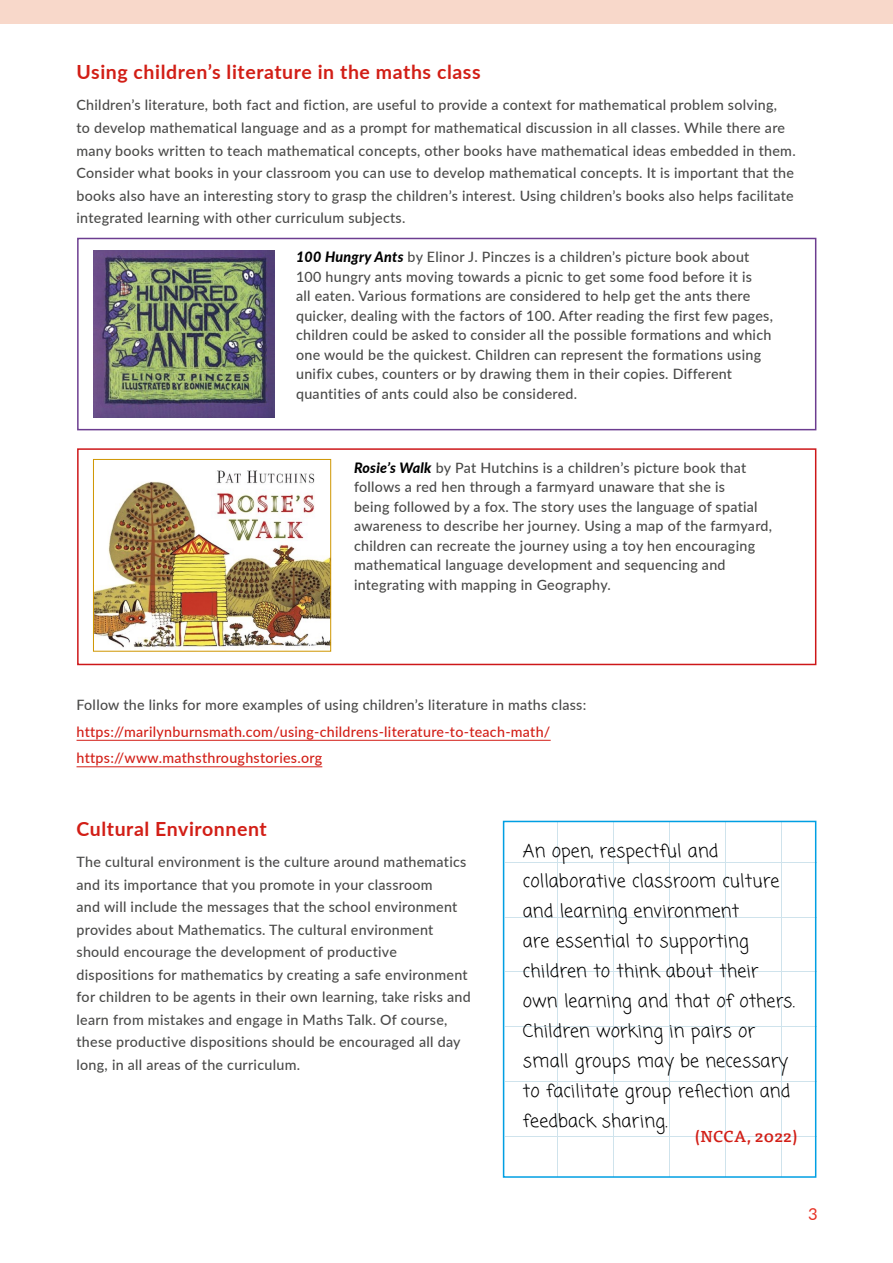
<style>
.page{position:relative;width:893px;height:1263px;background:#fff}
.page>*{position:absolute;margin:0;border:0;box-sizing:border-box;transform-origin:0 0}
.t1{font:700 19.5px "Lato";letter-spacing:.03em;color:#d21e16}
.t2{font:18px/30px "Coming Soon";letter-spacing:.01em;color:#000}
.t3{font:16.5px "Lato";color:#e63023}
.t4{font:500 15.75px "Tisa Pro";letter-spacing:.02em;color:#d21e16}
.t5{font:500 14.25px/22.5px "Lato";letter-spacing:.02em;color:#4a4a49}
.t6{font:500 14.25px/26.5px "Lato";letter-spacing:.02em;color:#d21e16}
.s1{font-weight:800;font-style:italic;color:#000}
</style>
<div class="page">
<div style="left:0;top:0;width:893px;height:24px;background:#f8d8ca"></div>
<hr style="left:77px;top:740px;width:474px;height:1px;background:#d21e16">
<hr style="left:77px;top:766px;width:245px;height:1px;background:#d21e16">
<svg style="left:506px;top:824px;width:307px;height:351px"></svg>
<hr style="left:505px;top:1136px;width:311px;height:1px;background:#0b759f">
<hr style="left:505px;top:1081px;width:311px;height:1px;background:#0b759f">
<hr style="left:505px;top:1026px;width:311px;height:1px;background:#0b759f">
<hr style="left:505px;top:972px;width:311px;height:1px;background:#0b759f">
<hr style="left:505px;top:917px;width:311px;height:1px;background:#0b759f">
<hr style="left:505px;top:862px;width:311px;height:1px;background:#0b759f">
<hr style="left:781px;top:821px;width:1px;height:355px;background:#0b759f">
<hr style="left:725px;top:821px;width:1px;height:355px;background:#0b759f">
<hr style="left:669px;top:821px;width:1px;height:355px;background:#0b759f">
<hr style="left:614px;top:821px;width:1px;height:355px;background:#0b759f">
<hr style="left:558px;top:821px;width:1px;height:355px;background:#0b759f">
<div style="left:503px;top:821px;width:313px;height:357px;border:2px solid #009fe3"></div>
<img style="left:93px;top:251px;width:181px;height:167px">
<img style="left:95px;top:470px;width:234px;height:178px">
<div style="left:93px;top:459px;width:238px;height:193px;border:1px solid #cf9600"></div>
<div style="left:77px;top:238px;width:739px;height:192px;border:2px solid #6c3d90"></div>
<div style="left:77px;top:448px;width:739px;height:217px;border:2px solid #cd1719"></div>
<h1 class="t1" style="left:77px;top:58px;width:406px">Using children’s literature in the maths class</h1>
<p class="t5" style="left:77px;top:93px;width:721px">Children’s literature, both fact and fiction, are useful to provide a context for mathematical problem solving,<br>to develop mathematical language and as a prompt for mathematical discussion in all classes. While there are many books written to teach mathematical concepts, other books have mathematical ideas embedded in them.<br>Consider what books in your classroom you can use to develop mathematical concepts. It is important that the books also have an interesting story to grasp the children’s interest. Using children’s books also helps facilitate integrated learning with other curriculum subjects.</p>
<p class="t5" style="left:296px;top:247px;width:478px;line-height:19.5px"><span class="s1">100 Hungry Ants</span> by Elinor J. Pinczes is a children’s picture book about 100 hungry ants moving towards a picnic to get some food before it is<br>all eaten. Various formations are considered to help get the ants there quicker, dealing with the factors of 100. After reading the first few pages, children could be asked to consider all the possible formations and which one would be the quickest. Children can represent the formations using unifix cubes, counters or by drawing them in their copies. Different quantities of ants could also be considered.</p>
<p class="t5" style="left:354px;top:457px;width:420px;line-height:19.5px"><span class="s1">Rosie’s Walk</span> by Pat Hutchins is a children’s picture book that follows a red hen through a farmyard unaware that she is<br>being followed by a fox. The story uses the language of spatial awareness to describe her journey. Using a map of the farmyard, children can recreate the journey using a toy hen encouraging mathematical language development and sequencing and integrating with mapping in Geography.</p>
<p class="t5" style="left:77px;top:693px;width:511px">Follow the links for more examples of using children’s literature in maths class:</p>
<p class="t6" style="left:77px;top:718px;width:475px">https://marilynburnsmath.com/using-childrens-literature-to-teach-math/ https://www.mathsthroughstories.org</p>
<h1 class="t1" style="left:77px;top:815px;width:192px">Cultural Environnent</h1>
<p class="t5" style="left:77px;top:850px;width:396px">The cultural environment is the culture around mathematics and its importance that you promote in your classroom<br>and will include the messages that the school environment provides about Mathematics. The cultural environment should encourage the development of productive dispositions for mathematics by creating a safe environment for children to be agents in their own learning, take risks and learn from mistakes and engage in Maths Talk. Of course, these productive dispositions should be encouraged all day long, in all areas of the curriculum.</p>
<p class="t2" style="left:523px;top:837px;width:273px">An open, respectful and collaborative classroom culture and learning environment<br>are essential to supporting children to think about their own learning and that of others.<br>Children working in pairs or small groups may be necessary to facilitate group reflection and feedback sharing.</p>
<p class="t4" style="left:695px;top:1124px;width:104px">(NCCA, 2022)</p>
<p class="t3" style="left:808px;top:1202px;width:11px">3</p>
</div>
